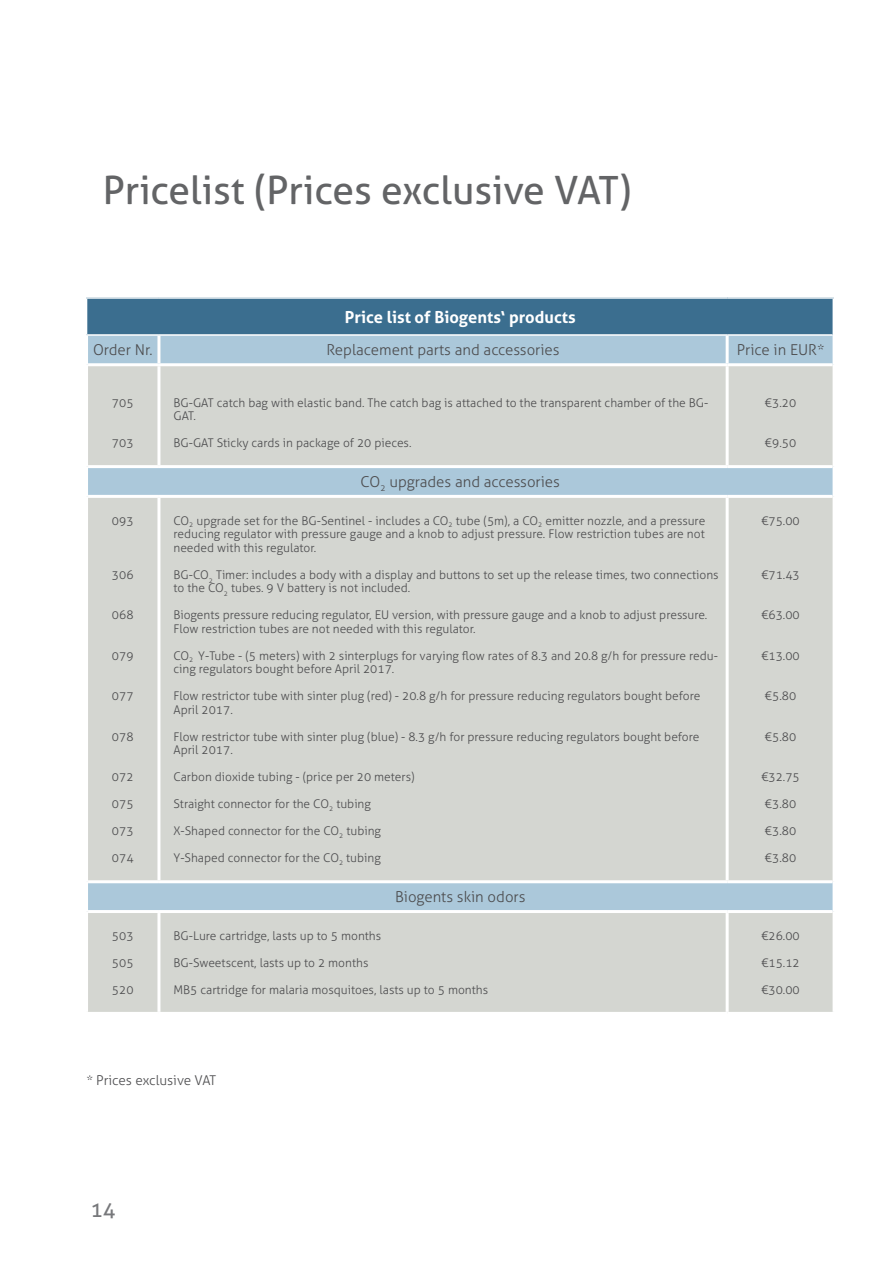
<style>
.page{position:relative;width:893px;height:1263px;background:#fff}
.page>*{position:absolute;margin:0;border:0;box-sizing:border-box;transform-origin:0 0}
.t1{font:39px "Aller";color:#636466}
.t2{font:21px "Aller";color:#77787b}
.t3{font:700 16.5px "Aller";color:#fff}
.t4{font:300 15px "Aller";color:#4d4d4f}
.t5{font:300 13.5px "Aller";color:#4d4d4f}
.t6{font:300 12px/13.5px "Aller";color:#4d4d4f}
</style>
<div class="page">
<div style="left:87px;top:298px;width:747px;height:37px;background:#3b6e8f"></div>
<div style="left:88px;top:336px;width:745px;height:27px;background:#abc8da"></div>
<svg style="left:88px;top:366px;width:745px;height:646px;fill:#d4d6d1"></svg>
<hr style="left:157px;top:336px;width:3px;height:27px;background:#fff">
<hr style="left:726px;top:336px;width:3px;height:27px;background:#fff">
<hr style="left:157px;top:366px;width:3px;height:99px;background:#fff">
<hr style="left:157px;top:498px;width:3px;height:382px;background:#fff">
<hr style="left:157px;top:913px;width:3px;height:99px;background:#fff">
<hr style="left:726px;top:366px;width:3px;height:99px;background:#fff">
<hr style="left:726px;top:498px;width:3px;height:382px;background:#fff">
<hr style="left:726px;top:913px;width:3px;height:99px;background:#fff">
<hr style="left:86px;top:297px;width:73px;height:2px;background:#fff">
<hr style="left:159px;top:297px;width:568px;height:2px;background:#fff">
<hr style="left:727px;top:297px;width:109px;height:2px;background:#fff">
<hr style="left:833px;top:299px;width:3px;height:36px;background:#fff">
<hr style="left:86px;top:334px;width:73px;height:2px;background:#fff">
<hr style="left:159px;top:334px;width:568px;height:2px;background:#fff">
<hr style="left:727px;top:334px;width:106px;height:2px;background:#fff">
<hr style="left:88px;top:465px;width:71px;height:3px;background:#fff">
<hr style="left:88px;top:495px;width:71px;height:3px;background:#fff">
<hr style="left:88px;top:880px;width:71px;height:3px;background:#fff">
<hr style="left:88px;top:910px;width:71px;height:3px;background:#fff">
<hr style="left:159px;top:465px;width:568px;height:3px;background:#fff">
<hr style="left:159px;top:495px;width:568px;height:3px;background:#fff">
<hr style="left:159px;top:880px;width:568px;height:3px;background:#fff">
<hr style="left:159px;top:910px;width:568px;height:3px;background:#fff">
<hr style="left:727px;top:465px;width:106px;height:3px;background:#fff">
<hr style="left:727px;top:495px;width:106px;height:3px;background:#fff">
<hr style="left:727px;top:880px;width:106px;height:3px;background:#fff">
<hr style="left:727px;top:910px;width:106px;height:3px;background:#fff">
<h1 class="t1" style="left:103px;top:166px;width:530px">Pricelist (Prices exclusive VAT)</h1>
<h3 class="t3" style="left:345px;top:306px;width:232px">Price list of Biogents‘ products</h3>
<p class="t4" style="left:93px;top:341px;width:61px">Order Nr.</p>
<p class="t4" style="left:326px;top:341px;width:235px">Replacement parts and accessories</p>
<p class="t4" style="left:737px;top:341px;width:89px">Price in EUR*</p>
<p class="t6" style="left:112px;top:396px;width:23px">705</p>
<p class="t6" style="left:112px;top:436px;width:23px">703</p>
<p class="t6" style="left:173px;top:396px;width:536px">BG-GAT catch bag with elastic band. The catch bag is attached to the transparent chamber of the BG-<br>GAT.</p>
<p class="t6" style="left:173px;top:436px;width:240px">BG-GAT Sticky cards in package of 20 pieces.</p>
<p class="t6" style="left:765px;top:396px;width:33px">€3.20</p>
<p class="t6" style="left:765px;top:436px;width:33px">€9.50</p>
<p class="t6" style="left:112px;top:514px;width:23px">093</p>
<p class="t6" style="left:112px;top:568px;width:23px">306</p>
<p class="t6" style="left:112px;top:608px;width:23px">068</p>
<p class="t6" style="left:112px;top:649px;width:23px">079</p>
<p class="t6" style="left:112px;top:689px;width:23px">077</p>
<p class="t6" style="left:112px;top:730px;width:23px">078</p>
<p class="t6" style="left:112px;top:770px;width:23px">072</p>
<p class="t6" style="left:112px;top:797px;width:23px">075</p>
<p class="t6" style="left:112px;top:824px;width:23px">073</p>
<p class="t6" style="left:112px;top:851px;width:23px">074</p>
<p class="t6" style="left:112px;top:929px;width:23px">503</p>
<p class="t6" style="left:112px;top:956px;width:23px">505</p>
<p class="t6" style="left:112px;top:983px;width:23px">520</p>
<p class="t4" style="left:361px;top:473px;width:201px">CO<sub>2</sub> upgrades and accessories</p>
<p class="t6" style="left:173px;top:514px;width:533px;text-align:justify">CO<sub>2</sub> upgrade set for the BG-Sentinel - includes a CO<sub>2</sub> tube (5m), a CO<sub>2</sub> emitter nozzle, and a pressure reducing regulator with pressure gauge and a knob to adjust pressure. Flow restriction tubes are not needed with this regulator.</p>
<p class="t6" style="left:173px;top:568px;width:547px">BG-CO<sub>2</sub> Timer: includes a body with a display and buttons to set up the release times, two connections to the CO<sub>2</sub> tubes. 9 V battery is not included.</p>
<p class="t6" style="left:173px;top:608px;width:535px">Biogents pressure reducing regulator, EU version, with pressure gauge and a knob to adjust pressure.<br>Flow restriction tubes are not needed with this regulator.</p>
<p class="t6" style="left:173px;top:649px;width:546px">CO<sub>2</sub> Y-Tube - (5 meters) with 2 sinterplugs for varying flow rates of 8.3 and 20.8 g/h for pressure redu&shy;cing regulators bought before April 2017.</p>
<p class="t6" style="left:173px;top:689px;width:528px">Flow restrictor tube with sinter plug (red) - 20.8 g/h for pressure reducing regulators bought before<br>April 2017.</p>
<p class="t6" style="left:173px;top:730px;width:527px">Flow restrictor tube with sinter plug (blue) - 8.3 g/h for pressure reducing regulators bought before<br>April 2017.</p>
<p class="t6" style="left:173px;top:770px;width:243px">Carbon dioxide tubing - (price per 20 meters)</p>
<p class="t6" style="left:173px;top:797px;width:199px">Straight connector for the CO<sub>2</sub> tubing</p>
<p class="t6" style="left:173px;top:824px;width:209px">X-Shaped connector for the CO<sub>2</sub> tubing</p>
<p class="t6" style="left:173px;top:851px;width:209px">Y-Shaped connector for the CO<sub>2</sub> tubing</p>
<p class="t4" style="left:395px;top:888px;width:132px">Biogents skin odors</p>
<p class="t6" style="left:173px;top:929px;width:209px">BG-Lure cartridge, lasts up to 5 months</p>
<p class="t6" style="left:173px;top:956px;width:196px">BG-Sweetscent, lasts up to 2 months</p>
<p class="t6" style="left:173px;top:983px;width:316px">MB5 cartridge for malaria mosquitoes, lasts up to 5 months</p>
<p class="t5" style="left:86px;top:1072px;width:131px">* Prices exclusive VAT</p>
<p class="t6" style="left:761px;top:514px;width:40px">€75.00</p>
<p class="t6" style="left:761px;top:568px;width:40px">€71.43</p>
<p class="t6" style="left:761px;top:608px;width:40px">€63.00</p>
<p class="t6" style="left:761px;top:649px;width:40px">€13.00</p>
<p class="t6" style="left:765px;top:689px;width:33px">€5.80</p>
<p class="t6" style="left:765px;top:730px;width:33px">€5.80</p>
<p class="t6" style="left:761px;top:770px;width:40px">€32.75</p>
<p class="t6" style="left:765px;top:797px;width:33px">€3.80</p>
<p class="t6" style="left:765px;top:824px;width:33px">€3.80</p>
<p class="t6" style="left:765px;top:851px;width:33px">€3.80</p>
<p class="t6" style="left:761px;top:929px;width:40px">€26.00</p>
<p class="t6" style="left:761px;top:956px;width:40px">€15.12</p>
<p class="t6" style="left:761px;top:983px;width:40px">€30.00</p>
<h2 class="t2" style="left:90px;top:1196px;width:27px">14</h2>
</div>
